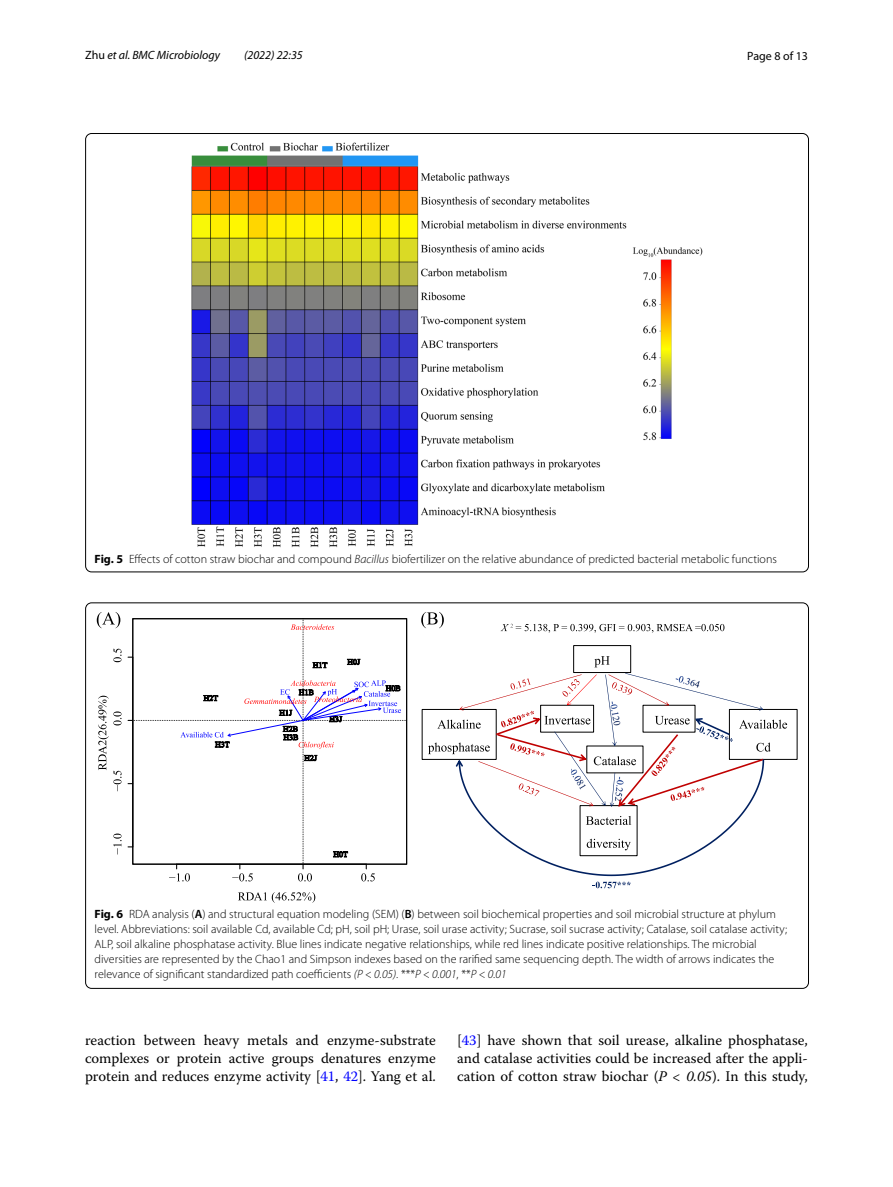
<style>
.page{position:relative;width:893px;height:1187px;background:#fff}
.page>*{position:absolute;margin:0;border:0;box-sizing:border-box;transform-origin:0 0}
.t1{font:14.7px/18px "Warnock Pro";color:#000;text-align:justify}
.t2{font:300 12px/15px "Myriad Pro";color:#000}
.t3{font:italic 12px "Myriad Pro";color:#000}
.t4{font:12px "Myriad Pro";color:#000}
.s1{font-style:normal}
.s2{font-weight:700}
.s3{font-style:italic}
.s4{font-weight:600}
.s5{color:#00f}
</style>
<div class="page">
<img style="left:192px;top:142px;width:510px;height:405px">
<div style="left:573px;top:645px;width:58px;height:27px;border:1px solid #000"></div>
<svg style="left:594px;top:656px;width:16px;height:11px"></svg>
<svg style="left:428px;top:673px;width:359px;height:215px"></svg>
<svg style="left:500px;top:623px;width:224px;height:9px"></svg>
<svg style="left:113px;top:833px;width:9px;height:21px"></svg>
<svg style="left:113px;top:648px;width:9px;height:14px"></svg>
<svg style="left:238px;top:892px;width:77px;height:10px"></svg>
<svg style="left:98px;top:695px;width:24px;height:96px"></svg>
<svg style="left:128px;top:620px;width:279px;height:261px"></svg>
<div style="left:132px;top:618px;width:275px;height:246px;border:1px solid #000"></div>
<svg style="left:97px;top:612px;width:23px;height:16px"></svg>
<svg style="left:421px;top:612px;width:23px;height:16px"></svg>
<p class="t3" style="left:85px;top:48px;width:136px"><span class="s1">Zhu</span> et al. BMC Microbiology</p>
<p class="t3" style="left:244px;top:48px;width:60px">(2022) 22:35</p>
<p class="t4" style="left:747px;top:48px;width:62px">Page 8 of 13</p>
<p class="t2" style="left:95px;top:551px;width:684px"><span class="s2">Fig. 5</span> Effects of cotton straw biochar and compound <span class="s3">Bacillus</span> biofertilizer on the relative abundance of predicted bacterial metabolic functions</p>
<p class="t2" style="left:95px;top:906px;width:694px"><span class="s2">Fig. 6</span> RDA analysis (<span class="s4">A</span>) and structural equation modeling (SEM) (<span class="s4">B</span>) between soil biochemical properties and soil microbial structure at phylum level. Abbreviations: soil available Cd, available Cd; pH, soil pH; Urase, soil urase activity; Sucrase, soil sucrase activity; Catalase, soil catalase activity; ALP, soil alkaline phosphatase activity. Blue lines indicate negative relationships, while red lines indicate positive relationships. The microbial diversities are represented by the Chao1 and Simpson indexes based on the rarified same sequencing depth. The width of arrows indicates the relevance of significant standardized path coefficients <span class="s3">(P &lt; 0.05)</span>. ***<span class="s3">P &lt; 0.001</span>, **<span class="s3">P &lt; 0.01</span></p>
<p class="t1" style="left:85px;top:1030px;width:352px">reaction between heavy metals and enzyme-substrate complexes or protein active groups denatures enzyme protein and reduces enzyme activity [<span class="s5">41</span>, <span class="s5">42</span>]. Yang et al.</p>
<p class="t1" style="left:457px;top:1030px;width:352px">[<span class="s5">43</span>] have shown that soil urease, alkaline phosphatase, and catalase activities could be increased after the appli&shy;cation of cotton straw biochar (<span class="s3">P &lt; 0.05</span>). In this study,</p>
</div>
